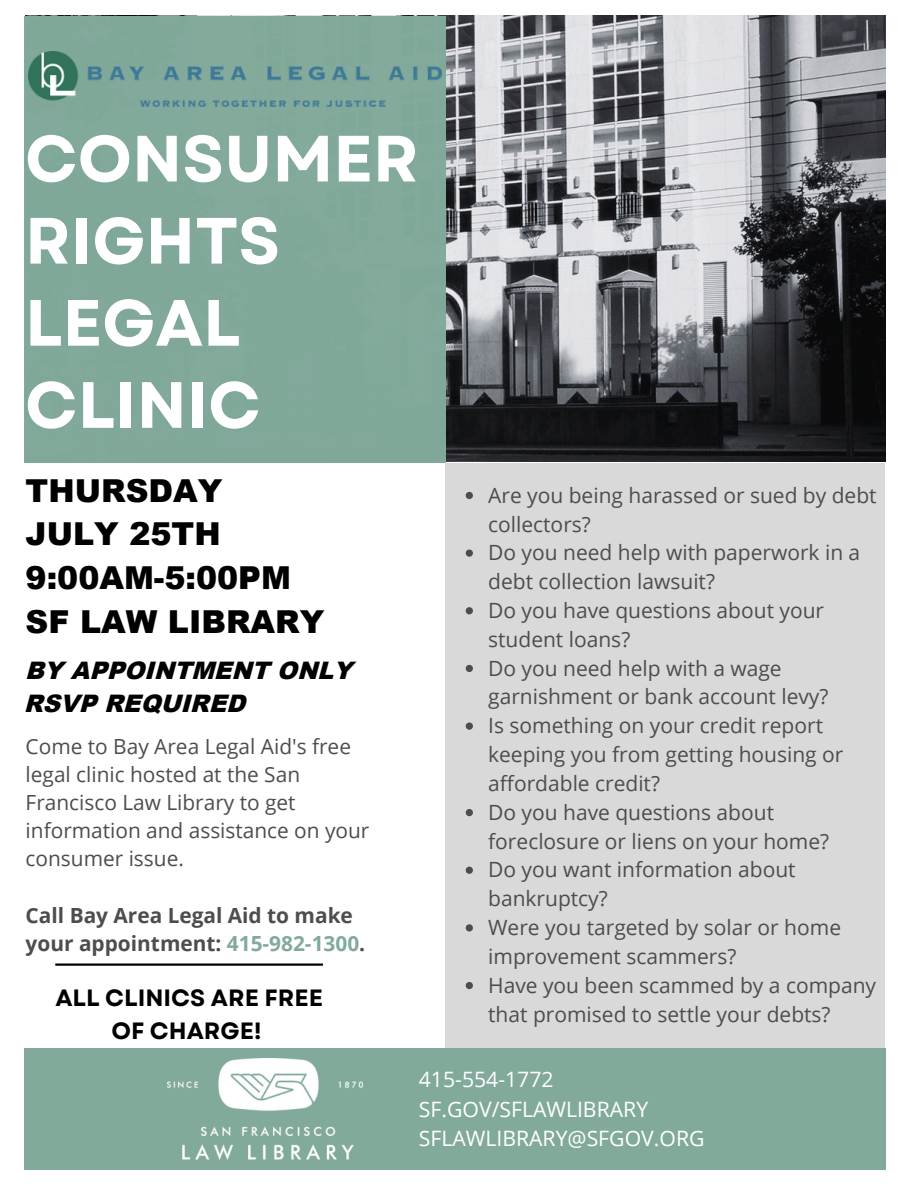
<style>
.page{position:relative;width:918px;height:1188px;background:#fff}
.page>*{position:absolute;margin:0;border:0;box-sizing:border-box;transform-origin:0 0}
.t1{font:700 65.25px/82.2px "Garet";color:#fff}
.t2{font:900 31.65px/43.8px "Arial";color:#000}
.t3{font:italic 900 24.15px/33.3px "Arial";color:#000}
.t4{font:700 23.55px/32.7px "Garet";color:#000;text-align:center}
.t5{font:21.15px/29.2px "Open Sans";color:#fff}
.t6{font:21px/28.8px "Open Sans";color:#4d4d4d}
.t7{font:20.85px/28.2px "Open Sans";color:#4d4d4d}
.t8{font:700 20.85px/28.2px "Open Sans";color:#4d4d4d}
.s1{color:#82aa9b}
</style>
<div class="page">
<img style="left:446px;top:16px;width:440px;height:445px">
<div style="left:445px;top:463px;width:440px;height:707px;background:#d9d9d9"></div>
<div style="left:24px;top:1048px;width:861px;height:121px;background:#82aa9b"></div>
<div style="left:24px;top:16px;width:422px;height:447px;background:#82aa9b"></div>
<hr style="left:55px;top:963px;width:268px;height:3px;background:#000">
<img style="left:28px;top:52px;width:413px;height:55px">
<img style="left:168px;top:1058px;width:194px;height:101px">
<svg style="left:466px;top:492px;width:7px;height:7px"></svg>
<svg style="left:466px;top:550px;width:7px;height:7px"></svg>
<svg style="left:466px;top:607px;width:7px;height:7px"></svg>
<svg style="left:466px;top:665px;width:7px;height:7px"></svg>
<svg style="left:466px;top:723px;width:7px;height:7px"></svg>
<svg style="left:466px;top:809px;width:7px;height:7px"></svg>
<svg style="left:466px;top:867px;width:7px;height:7px"></svg>
<svg style="left:466px;top:924px;width:7px;height:8px"></svg>
<svg style="left:466px;top:982px;width:7px;height:7px"></svg>
<h4 class="t1" style="left:25px;top:118px;width:395px">CONSUMER<br>RIGHTS<br>LEGAL<br>CLINIC</h4>
<h4 class="t2" style="left:26px;top:467px;width:300px">THURSDAY<br>JULY 25TH<br>9:00AM-5:00PM<br>SF LAW LIBRARY</h4>
<h4 class="t3" style="left:24px;top:653px;width:339px">BY APPOINTMENT ONLY<br>RSVP REQUIRED</h4>
<h4 class="t7" style="left:26px;top:732px;width:345px">Come to Bay Area Legal Aid's free legal clinic hosted at the San<br>Francisco Law Library to get information and assistance on your consumer issue.</h4>
<h4 class="t8" style="left:26px;top:900px;width:341px">Call Bay Area Legal Aid to make your appointment: <span class="s1">415-982-1300</span>.</h4>
<h5 class="t4" style="left:55px;top:982px;width:269px">ALL CLINICS ARE FREE<br>OF CHARGE!</h5>
<p class="t6" style="left:488px;top:480px;width:390px">Are you being harassed or sued by debt collectors?</p>
<p class="t6" style="left:488px;top:538px;width:374px">Do you need help with paperwork in a debt collection lawsuit?</p>
<p class="t6" style="left:488px;top:595px;width:337px">Do you have questions about your student loans?</p>
<p class="t6" style="left:488px;top:653px;width:342px">Do you need help with a wage garnishment or bank account levy?</p>
<p class="t6" style="left:488px;top:711px;width:357px">Is something on your credit report keeping you from getting housing or affordable credit?</p>
<p class="t6" style="left:488px;top:797px;width:343px">Do you have questions about foreclosure or liens on your home?</p>
<h2 class="t6" style="left:488px;top:855px;width:309px">Do you want information about bankruptcy?</h2>
<h3 class="t6" style="left:488px;top:913px;width:354px">Were you targeted by solar or home improvement scammers?</h3>
<h3 class="t6" style="left:488px;top:970px;width:389px">Have you been scammed by a company that promised to settle your debts?</h3>
<p class="t5" style="left:419px;top:1065px;width:287px">415-554-1772<br>SF.GOV/SFLAWLIBRARY<br>SFLAWLIBRARY@SFGOV.ORG</p>
</div>
